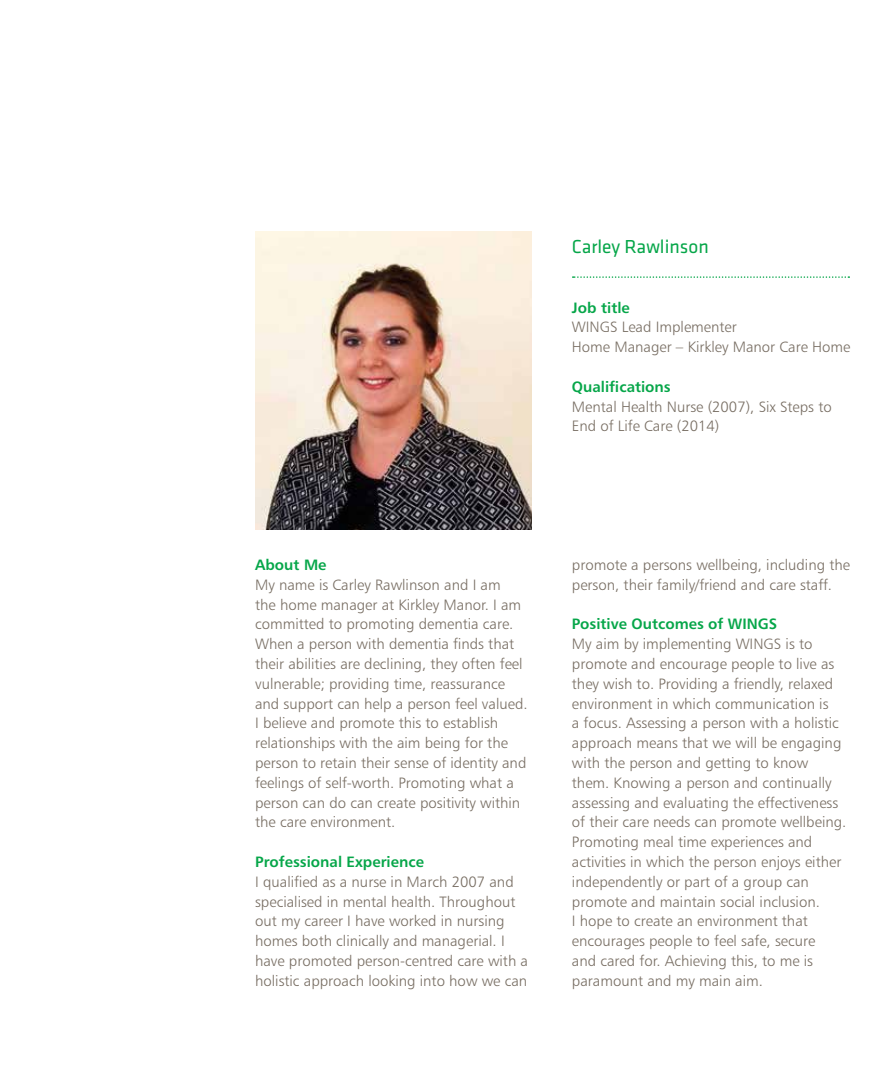
<style>
.page{position:relative;width:893px;height:1080px;background:#fff}
.page>*{position:absolute;margin:0;border:0;box-sizing:border-box;transform-origin:0 0}
.t1{font:19.5px "Klavika";color:#06a649}
.t2{font:15px/19.8px "Humanist 777 BT Light B";color:#786e63}
.t3{font:15px "Humanist 777 BT Bold B";color:#06a649}
</style>
<div class="page">
<img style="left:255px;top:231px;width:276px;height:298px">
<svg style="left:573px;top:276px;width:276px;height:2px"></svg>
<h1 class="t1" style="left:572px;top:234px;width:138px">Carley Rawlinson</h1>
<p class="t3" style="left:572px;top:298px;width:59px">Job title</p>
<p class="t2" style="left:572px;top:317px;width:280px">WINGS Lead Implementer<br>Home Manager – Kirkley Manor Care Home</p>
<p class="t3" style="left:572px;top:377px;width:100px">Qualifications</p>
<p class="t2" style="left:572px;top:396px;width:261px">Mental Health Nurse (2007), Six Steps to<br>End of Life Care (2014)</p>
<p class="t3" style="left:255px;top:555px;width:73px">About Me</p>
<p class="t2" style="left:255px;top:575px;width:274px">My name is Carley Rawlinson and I am<br>the home manager at Kirkley Manor. I am committed to promoting dementia care.<br>When a person with dementia finds that their abilities are declining, they often feel vulnerable; providing time, reassurance and support can help a person feel valued.<br>I believe and promote this to establish relationships with the aim being for the person to retain their sense of identity and feelings of self-worth. Promoting what a person can do can create positivity within the care environment.</p>
<p class="t3" style="left:255px;top:852px;width:170px">Professional Experience</p>
<p class="t2" style="left:255px;top:872px;width:274px">I qualified as a nurse in March 2007 and specialised in mental health. Throughout out my career I have worked in nursing homes both clinically and managerial. I have promoted person-centred care with a holistic approach looking into how we can</p>
<p class="t2" style="left:572px;top:555px;width:280px">promote a persons wellbeing, including the person, their family/friend and care staff.</p>
<p class="t3" style="left:572px;top:615px;width:207px">Positive Outcomes of WINGS</p>
<p class="t2" style="left:572px;top:634px;width:276px">My aim by implementing WINGS is to promote and encourage people to live as they wish to. Providing a friendly, relaxed environment in which communication is<br>a focus. Assessing a person with a holistic approach means that we will be engaging with the person and getting to know them. Knowing a person and continually assessing and evaluating the effectiveness of their care needs can promote wellbeing.<br>Promoting meal time experiences and activities in which the person enjoys either independently or part of a group can promote and maintain social inclusion.<br>I hope to create an environment that encourages people to feel safe, secure<br>and cared for. Achieving this, to me is paramount and my main aim.</p>
</div>
